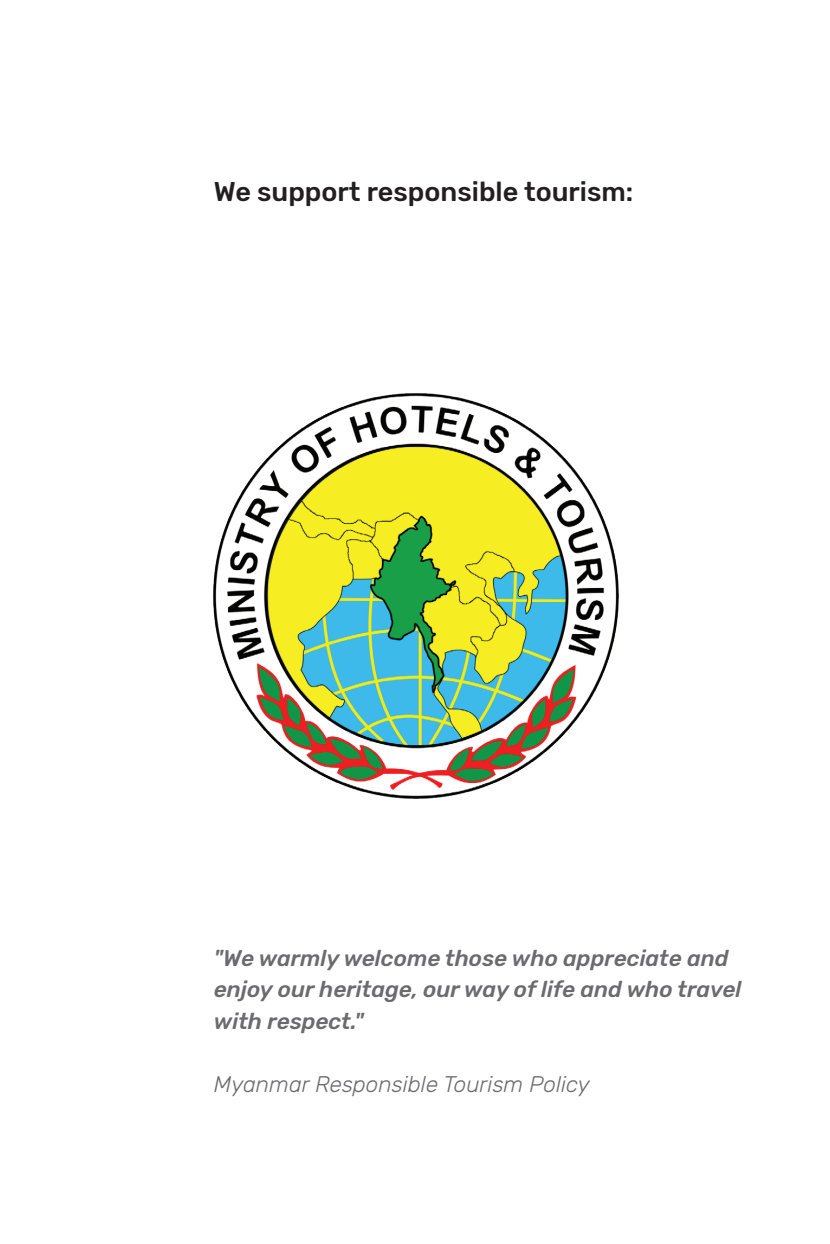
<style>
.page{position:relative;width:830px;height:1244px;background:#fff}
.page>*{position:absolute;margin:0;border:0;box-sizing:border-box;transform-origin:0 0}
.t1{font:500 27px "Rubik";color:#231f20}
.t2{font:italic 500 22.5px/31.5px "Rubik";color:#6b6b6e}
.t3{font:italic 300 22.5px "Rubik";color:#6b6b6e}
</style>
<div class="page">
<img style="left:213px;top:393px;width:406px;height:406px">
<p class="t1" style="left:214px;top:176px;width:420px">We support responsible tourism:</p>
<p class="t2" style="left:214px;top:943px;width:529px">"We warmly welcome those who appreciate and enjoy our heritage, our way of life and who travel with respect."</p>
<p class="t3" style="left:214px;top:1071px;width:377px">Myanmar Responsible Tourism Policy</p>
</div>
